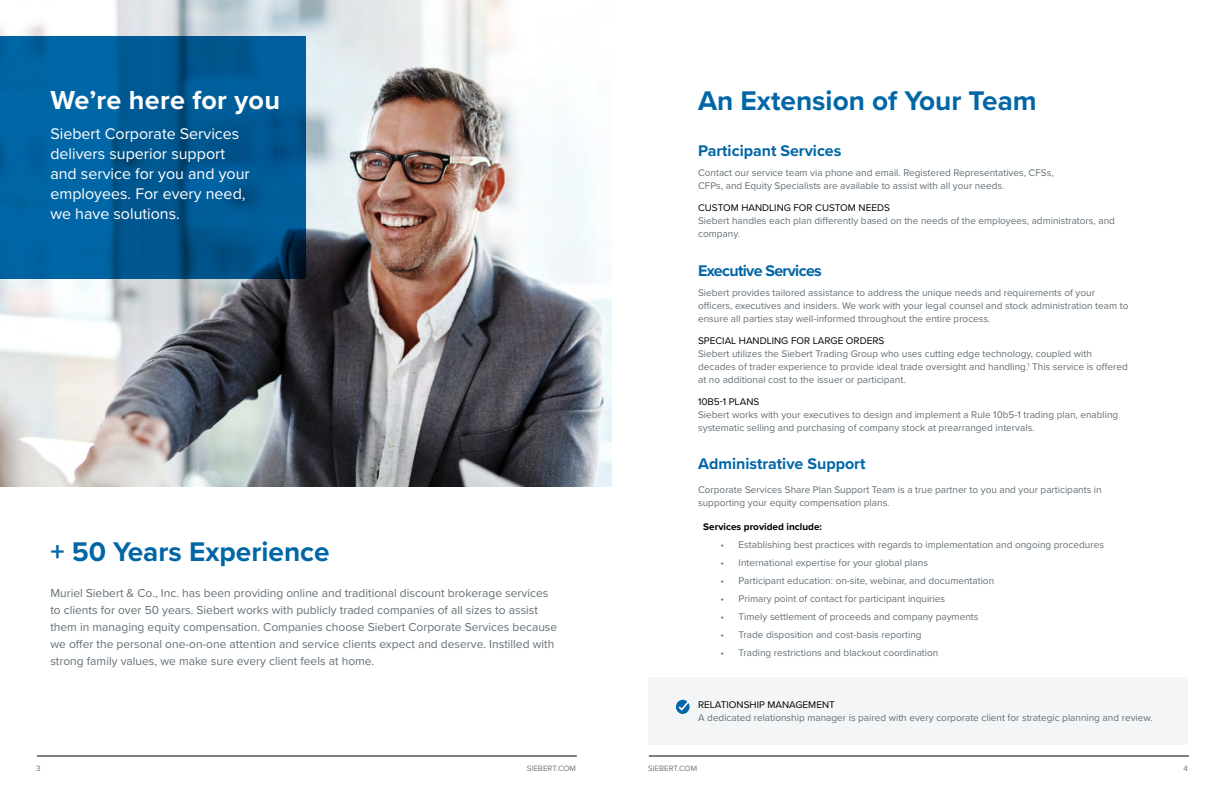
<style>
.page{position:relative;width:1224px;height:792px;background:#fff}
.page>*{position:absolute;margin:0;border:0;box-sizing:border-box;transform-origin:0 0}
.t1{font:700 28px "Proxima Nova";color:#0066a6}
.t2{font:700 27px "Proxima Nova";letter-spacing:.01em;color:#fff}
.t3{font:16px/20px "Proxima Nova";color:#fff}
.t4{font:700 16px "Proxima Nova";color:#0066a6}
.t5{font:700 16px "Proxima Nova";letter-spacing:-.04em;color:#0066a6}
.t6{font:12px/17px "Proxima Nova";color:#646f76}
.t7{font:10px/13px "Proxima Nova";color:#646f76}
.t8{font:10px "Proxima Nova";color:#000}
.t9{font:700 10px "Proxima Nova";color:#000}
.t10{font:8px "Proxima Nova";color:#6f767b}
</style>
<div class="page">
<hr style="left:649px;top:756px;width:540px;height:1px;background:#000">
<hr style="left:37px;top:756px;width:540px;height:1px;background:#000">
<div style="left:648px;top:677px;width:540px;height:68px;background:#f3f5f6"></div>
<img style="left:0;top:0;width:612px;height:487px">
<svg style="left:0;top:36px;width:306px;height:243px;background:#005b96"></svg>
<svg style="left:676px;top:700px;width:14px;height:14px"></svg>
<h2 class="t2" style="left:50px;top:80px;width:231px">We’re here for you</h2>
<h3 class="t3" style="left:50px;top:123px;width:201px">Siebert Corporate Services delivers superior support and service for you and your employees. For every need, we have solutions.</h3>
<h1 class="t1" style="left:50px;top:531px;width:281px">+ 50 Years Experience</h1>
<p class="t6" style="left:50px;top:584px;width:508px">Muriel Siebert &amp; Co., Inc. has been providing online and traditional discount brokerage services to clients for over 50 years. Siebert works with publicly traded companies of all sizes to assist them in managing equity compensation. Companies choose Siebert Corporate Services because we offer the personal one-on-one attention and service clients expect and deserve. Instilled with strong family values, we make sure every client feels at home.</p>
<h1 class="t1" style="left:698px;top:80px;width:340px">An Extension of Your Team</h1>
<h3 class="t4" style="left:698px;top:138px;width:145px">Participant Services</h3>
<p class="t7" style="left:698px;top:165px;width:357px">Contact our service team via phone and email. Registered Representatives, CFSs,<br>CFPs, and Equity Specialists are available to assist with all your needs.</p>
<p class="t8" style="left:698px;top:200px;width:193px">CUSTOM HANDLING FOR CUSTOM NEEDS</p>
<p class="t7" style="left:698px;top:213px;width:418px">Siebert handles each plan differently based on the needs of the employees, administrators, and company.</p>
<h3 class="t5" style="left:698px;top:259px;width:125px">Executive Services</h3>
<p class="t7" style="left:698px;top:286px;width:432px">Siebert provides tailored assistance to address the unique needs and requirements of your officers, executives and insiders. We work with your legal counsel and stock administration team to ensure all parties stay well-informed throughout the entire process.</p>
<p class="t8" style="left:698px;top:334px;width:188px">SPECIAL HANDLING FOR LARGE ORDERS</p>
<p class="t7" style="left:698px;top:347px;width:431px">Siebert utilizes the Siebert Trading Group who uses cutting edge technology, coupled with decades of trader experience to provide ideal trade oversight and handling.<sup>1</sup> This service is offered at no additional cost to the issuer or participant.</p>
<p class="t8" style="left:698px;top:395px;width:63px">10B5-1 PLANS</p>
<p class="t7" style="left:698px;top:408px;width:422px">Siebert works with your executives to design and implement a Rule 10b5-1 trading plan, enabling systematic selling and purchasing of company stock at prearranged intervals.</p>
<h3 class="t4" style="left:698px;top:452px;width:169px">Administrative Support</h3>
<p class="t7" style="left:698px;top:483px;width:405px">Corporate Services Share Plan Support Team is a true partner to you and your participants in supporting your equity compensation plans.</p>
<p class="t9" style="left:703px;top:519px;width:120px">Services provided include:</p>
<p class="t7" style="left:721px;top:537px;width:385px">• Establishing best practices with regards to implementation and ongoing procedures</p>
<p class="t7" style="left:721px;top:555px;width:209px">• International expertise for your global plans</p>
<p class="t7" style="left:721px;top:573px;width:275px">• Participant education: on-site, webinar, and documentation</p>
<p class="t7" style="left:721px;top:591px;width:226px">• Primary point of contact for participant inquiries</p>
<p class="t7" style="left:721px;top:609px;width:259px">• Timely settlement of proceeds and company payments</p>
<p class="t7" style="left:721px;top:627px;width:203px">• Trade disposition and cost-basis reporting</p>
<p class="t7" style="left:721px;top:645px;width:219px">• Trading restrictions and blackout coordination</p>
<p class="t8" style="left:698px;top:697px;width:138px">RELATIONSHIP MANAGEMENT</p>
<p class="t7" style="left:698px;top:710px;width:456px">A dedicated relationship manager is paired with every corporate client for strategic planning and review.</p>
<p class="t10" style="left:36px;top:763px;width:6px">3</p>
<p class="t10" style="left:527px;top:763px;width:51px">SIEBERT.COM</p>
<p class="t10" style="left:648px;top:763px;width:51px">SIEBERT.COM</p>
<p class="t10" style="left:1184px;top:763px;width:6px">4</p>
</div>
